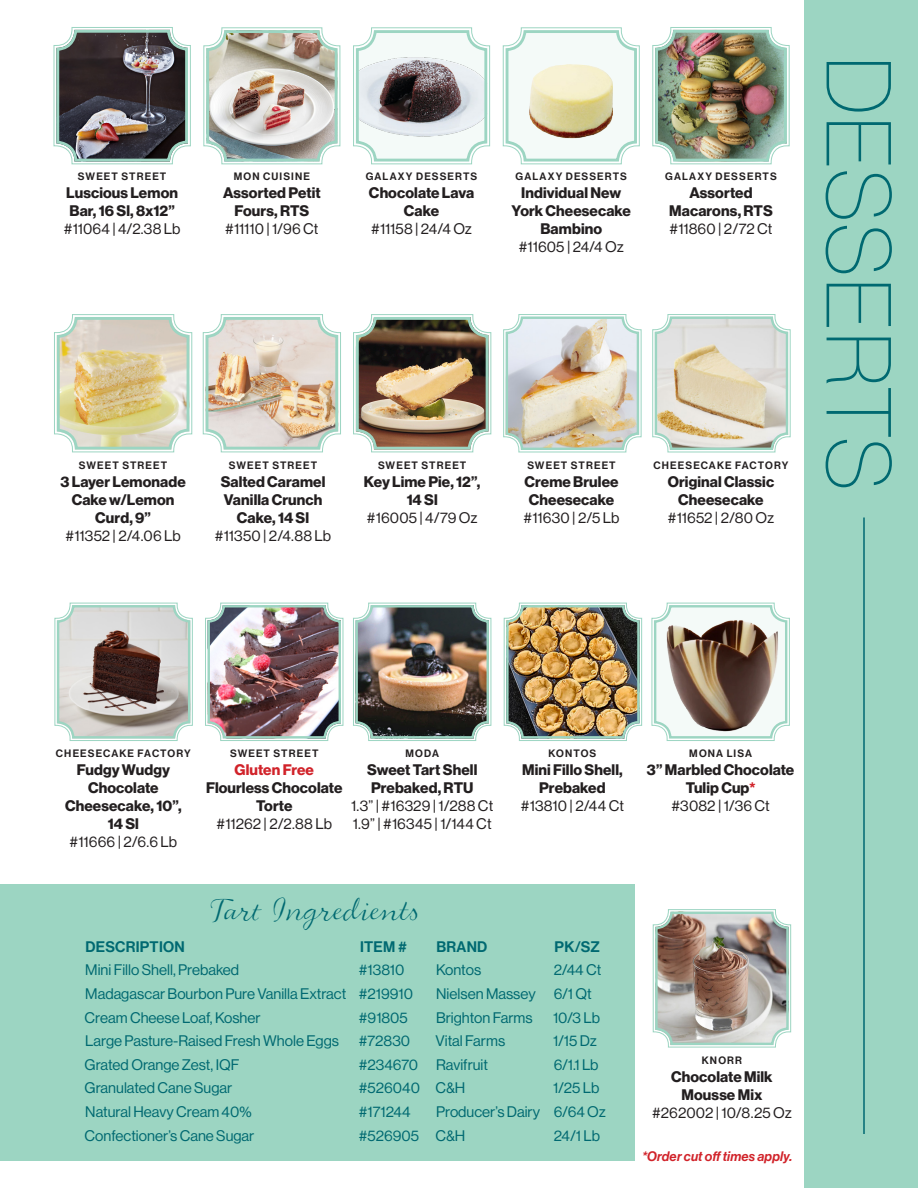
<style>
.page{position:relative;width:918px;height:1188px;background:#fff}
.page>*{position:absolute;margin:0;border:0;box-sizing:border-box;transform-origin:0 0}
.t1{font:90px "N Haas Grotesk DS Pro 25 Th";letter-spacing:.015em;color:#006971}
.t2{font:36px "Handsome Pro Classic";letter-spacing:.015em;color:#006971}
.t3{font:15px/18px "N Haas Grotesk DS Pro 75 Bd";letter-spacing:.01em;color:#231f20;text-align:center}
.t4{font:15px "N Haas Grotesk DS Pro 55 Rg";color:#006971}
.t5{font:15px "N Haas Grotesk DS Pro 55 Rg";letter-spacing:.01em;color:#231f20}
.t6{font:15px "N Haas Grotesk DS Pro 65 Md";letter-spacing:.015em;color:#006971}
.t7{font:15px "N Haas Grotesk DS Pro 55 Rg";letter-spacing:-.01em;color:#231f20}
.t8{font:13.5px "N Haas Grotesk DS Pro 66 Md It";letter-spacing:.01em;color:#d1232a}
.t9{font:10.5px "N Haas Grotesk DS Pro 65 Md";letter-spacing:.105em;color:#231f20}
.s1{color:#d1232a}
</style>
<div class="page">
<div style="left:805px;top:0;width:113px;height:1188px;background:#9cd5c2"></div>
<hr style="left:863px;top:518px;width:2px;height:616px;background:#006971">
<img style="left:53px;top:27px;width:138px;height:138px">
<div style="left:56px;top:30px;width:132px;height:131px;border:3px solid #9cd5c2;border-radius:18px"></div>
<svg style="left:353px;top:27px;width:138px;height:138px"></svg>
<div style="left:356px;top:30px;width:131px;height:131px;border:3px solid #9cd5c2;border-radius:18px"></div>
<img style="left:203px;top:27px;width:138px;height:138px">
<div style="left:206px;top:30px;width:132px;height:131px;border:3px solid #9cd5c2;border-radius:18px"></div>
<svg style="left:502px;top:27px;width:138px;height:138px"></svg>
<div style="left:506px;top:30px;width:131px;height:131px;border:3px solid #9cd5c2;border-radius:18px"></div>
<img style="left:652px;top:27px;width:138px;height:138px">
<div style="left:655px;top:30px;width:132px;height:131px;border:3px solid #9cd5c2;border-radius:18px"></div>
<svg style="left:54px;top:314px;width:139px;height:139px"></svg>
<div style="left:57px;top:317px;width:132px;height:133px;border:3px solid #9cd5c2;border-radius:18px"></div>
<img style="left:202px;top:314px;width:139px;height:139px">
<div style="left:206px;top:317px;width:132px;height:133px;border:3px solid #9cd5c2;border-radius:18px"></div>
<img style="left:353px;top:314px;width:139px;height:139px">
<div style="left:356px;top:317px;width:132px;height:133px;border:3px solid #9cd5c2;border-radius:18px"></div>
<img style="left:503px;top:314px;width:139px;height:139px">
<div style="left:506px;top:317px;width:133px;height:133px;border:2px solid #9cd5c2;border-radius:15px"></div>
<svg style="left:652px;top:314px;width:139px;height:139px"></svg>
<div style="left:655px;top:317px;width:133px;height:133px;border:2px solid #9cd5c2;border-radius:15px"></div>
<img style="left:652px;top:909px;width:139px;height:139px">
<div style="left:655px;top:912px;width:134px;height:133px;border:2px solid #9cd5c2;border-radius:15px"></div>
<svg style="left:54px;top:602px;width:139px;height:139px"></svg>
<div style="left:57px;top:605px;width:133px;height:134px;border:2px solid #9cd5c2;border-radius:15px"></div>
<img style="left:205px;top:602px;width:139px;height:139px">
<div style="left:208px;top:605px;width:133px;height:134px;border:2px solid #9cd5c2;border-radius:15px"></div>
<img style="left:503px;top:602px;width:139px;height:139px">
<div style="left:506px;top:605px;width:134px;height:134px;border:2px solid #9cd5c2;border-radius:15px"></div>
<img style="left:353px;top:602px;width:139px;height:139px">
<div style="left:355px;top:605px;width:134px;height:134px;border:2px solid #9cd5c2;border-radius:15px"></div>
<img style="left:651px;top:602px;width:139px;height:139px">
<div style="left:654px;top:605px;width:133px;height:134px;border:2px solid #9cd5c2;border-radius:15px"></div>
<div style="left:0;top:884px;width:634px;height:277px;background:#9cd5c2"></div>
<p class="t9" style="left:78px;top:170px;width:90px">SWEET STREET</p>
<p class="t3" style="left:66px;top:184px;width:113px;text-align:left">Luscious Lemon<br>Bar, 16 Sl, 8x12”</p>
<p class="t5" style="left:64px;top:220px;width:118px">#11064 | 4/2.38 Lb</p>
<p class="t9" style="left:234px;top:170px;width:78px">MON CUISINE</p>
<p class="t3" style="left:223px;top:184px;width:99px">Assorted Petit<br>Fours, RTS</p>
<p class="t5" style="left:225px;top:220px;width:95px">#11110 | 1/96 Ct</p>
<p class="t9" style="left:366px;top:170px;width:113px">GALAXY DESSERTS</p>
<p class="t3" style="left:369px;top:184px;width:107px">Chocolate Lava<br>Cake</p>
<p class="t7" style="left:371px;top:220px;width:102px">#11158 | 24/4 Oz</p>
<p class="t9" style="left:516px;top:170px;width:113px">GALAXY DESSERTS</p>
<p class="t3" style="left:512px;top:184px;width:121px">Individual New<br>York Cheesecake<br>Bambino</p>
<p class="t5" style="left:519px;top:238px;width:107px">#11605 | 24/4 Oz</p>
<p class="t9" style="left:665px;top:170px;width:113px">GALAXY DESSERTS</p>
<p class="t3" style="left:669px;top:184px;width:105px">Assorted<br>Macarons, RTS</p>
<p class="t5" style="left:669px;top:220px;width:105px">#11860 | 2/72 Ct</p>
<p class="t9" style="left:79px;top:459px;width:90px">SWEET STREET</p>
<p class="t3" style="left:60px;top:472px;width:127px">3 Layer Lemonade<br>Cake w/Lemon<br>Curd, 9”</p>
<p class="t5" style="left:66px;top:527px;width:117px">#11352 | 2/4.06 Lb</p>
<p class="t9" style="left:229px;top:459px;width:90px">SWEET STREET</p>
<p class="t3" style="left:221px;top:472px;width:106px">Salted Caramel<br>Vanilla Crunch<br>Cake, 14 Sl</p>
<p class="t5" style="left:215px;top:527px;width:118px">#11350 | 2/4.88 Lb</p>
<p class="t9" style="left:378px;top:459px;width:90px">SWEET STREET</p>
<p class="t3" style="left:364px;top:472px;width:118px">Key Lime Pie, 12”,<br>14 Sl</p>
<p class="t5" style="left:367px;top:509px;width:112px">#16005 | 4/79 Oz</p>
<p class="t9" style="left:527px;top:459px;width:90px">SWEET STREET</p>
<p class="t3" style="left:524px;top:472px;width:96px;text-align:left">Creme Brulee<br>Cheesecake</p>
<p class="t5" style="left:524px;top:509px;width:97px">#11630 | 2/5 Lb</p>
<p class="t9" style="left:654px;top:459px;width:136px">CHEESECAKE FACTORY</p>
<p class="t3" style="left:668px;top:472px;width:108px">Original Classic<br>Cheesecake</p>
<p class="t5" style="left:668px;top:509px;width:108px">#11652 | 2/80 Oz</p>
<p class="t1" style="left:908px;top:56px;width:436px;rotate:90deg">DESSERTS</p>
<p class="t9" style="left:56px;top:747px;width:136px">CHEESECAKE FACTORY</p>
<p class="t3" style="left:65px;top:761px;width:118px">Fudgy Wudgy<br>Chocolate<br>Cheesecake, 10”,<br>14 Sl</p>
<p class="t5" style="left:70px;top:833px;width:109px">#11666 | 2/6.6 Lb</p>
<p class="t9" style="left:230px;top:747px;width:90px">SWEET STREET</p>
<p class="t3" style="left:206px;top:761px;width:138px"><span class="s1">Gluten Free<br></span>Flourless Chocolate<br>Torte</p>
<p class="t5" style="left:217px;top:815px;width:117px">#11262 | 2/2.88 Lb</p>
<p class="t9" style="left:405px;top:747px;width:35px">MODA</p>
<p class="t3" style="left:367px;top:761px;width:112px;text-align:left">Sweet Tart Shell<br>Prebaked, RTU</p>
<p class="t5" style="left:351px;top:797px;width:144px">1.3” | #16329 | 1/288 Ct</p>
<p class="t5" style="left:353px;top:815px;width:140px">1.9” | #16345 | 1/144 Ct</p>
<p class="t2" style="left:211px;top:890px;width:209px">Tart Ingredients</p>
<p class="t9" style="left:549px;top:747px;width:49px">KONTOS</p>
<p class="t3" style="left:522px;top:761px;width:102px">Mini Fillo Shell,<br>Prebaked</p>
<p class="t5" style="left:521px;top:797px;width:105px">#13810 | 2/44 Ct</p>
<p class="t6" style="left:86px;top:938px;width:101px">DESCRIPTION</p>
<p class="t6" style="left:360px;top:938px;width:48px">ITEM #</p>
<p class="t6" style="left:436px;top:938px;width:52px">BRAND</p>
<p class="t6" style="left:555px;top:938px;width:47px">PK/SZ</p>
<p class="t4" style="left:85px;top:962px;width:155px">Mini Fillo Shell, Prebaked</p>
<p class="t4" style="left:359px;top:962px;width:47px">#13810</p>
<p class="t4" style="left:436px;top:962px;width:47px">Kontos</p>
<p class="t4" style="left:554px;top:962px;width:49px">2/44 Ct</p>
<p class="t4" style="left:85px;top:985px;width:263px">Madagascar Bourbon Pure Vanilla Extract</p>
<p class="t4" style="left:359px;top:985px;width:56px">#219910</p>
<p class="t4" style="left:436px;top:985px;width:101px">Nielsen Massey</p>
<p class="t4" style="left:554px;top:985px;width:40px">6/1 Qt</p>
<p class="t4" style="left:85px;top:1009px;width:178px">Cream Cheese Loaf, Kosher</p>
<p class="t4" style="left:359px;top:1009px;width:50px">#91805</p>
<p class="t4" style="left:436px;top:1009px;width:98px">Brighton Farms</p>
<p class="t4" style="left:553px;top:1009px;width:49px">10/3 Lb</p>
<p class="t4" style="left:85px;top:1032px;width:255px">Large Pasture-Raised Fresh Whole Eggs</p>
<p class="t4" style="left:359px;top:1032px;width:53px">#72830</p>
<p class="t4" style="left:436px;top:1032px;width:71px">Vital Farms</p>
<p class="t4" style="left:553px;top:1032px;width:45px">1/15 Dz</p>
<p class="t4" style="left:85px;top:1056px;width:156px">Grated Orange Zest, IQF</p>
<p class="t4" style="left:359px;top:1056px;width:61px">#234670</p>
<p class="t4" style="left:436px;top:1056px;width:53px">Ravifruit</p>
<p class="t4" style="left:554px;top:1056px;width:46px">6/1.1 Lb</p>
<p class="t4" style="left:85px;top:1080px;width:149px">Granulated Cane Sugar</p>
<p class="t4" style="left:359px;top:1080px;width:63px">#526040</p>
<p class="t4" style="left:436px;top:1080px;width:31px">C&amp;H</p>
<p class="t4" style="left:553px;top:1080px;width:48px">1/25 Lb</p>
<p class="t4" style="left:85px;top:1103px;width:168px">Natural Heavy Cream 40%</p>
<p class="t4" style="left:359px;top:1103px;width:53px">#171244</p>
<p class="t4" style="left:436px;top:1103px;width:105px">Producer’s Dairy</p>
<p class="t4" style="left:554px;top:1103px;width:54px">6/64 Oz</p>
<p class="t4" style="left:85px;top:1127px;width:171px">Confectioner’s Cane Sugar</p>
<p class="t4" style="left:359px;top:1127px;width:62px">#526905</p>
<p class="t4" style="left:436px;top:1127px;width:31px">C&amp;H</p>
<p class="t4" style="left:554px;top:1127px;width:48px">24/1 Lb</p>
<p class="t9" style="left:689px;top:747px;width:64px">MONA LISA</p>
<p class="t3" style="left:647px;top:761px;width:149px">3” Marbled Chocolate<br>Tulip Cup<span class="s1">*</span></p>
<p class="t5" style="left:671px;top:797px;width:100px">#3082 | 1/36 Ct</p>
<p class="t9" style="left:702px;top:1054px;width:42px">KNORR</p>
<p class="t3" style="left:671px;top:1068px;width:103px">Chocolate Milk<br>Mousse Mix</p>
<p class="t5" style="left:652px;top:1104px;width:141px">#262002 | 10/8.25 Oz</p>
<p class="t8" style="left:642px;top:1148px;width:152px">*Order cut off times apply.</p>
</div>
